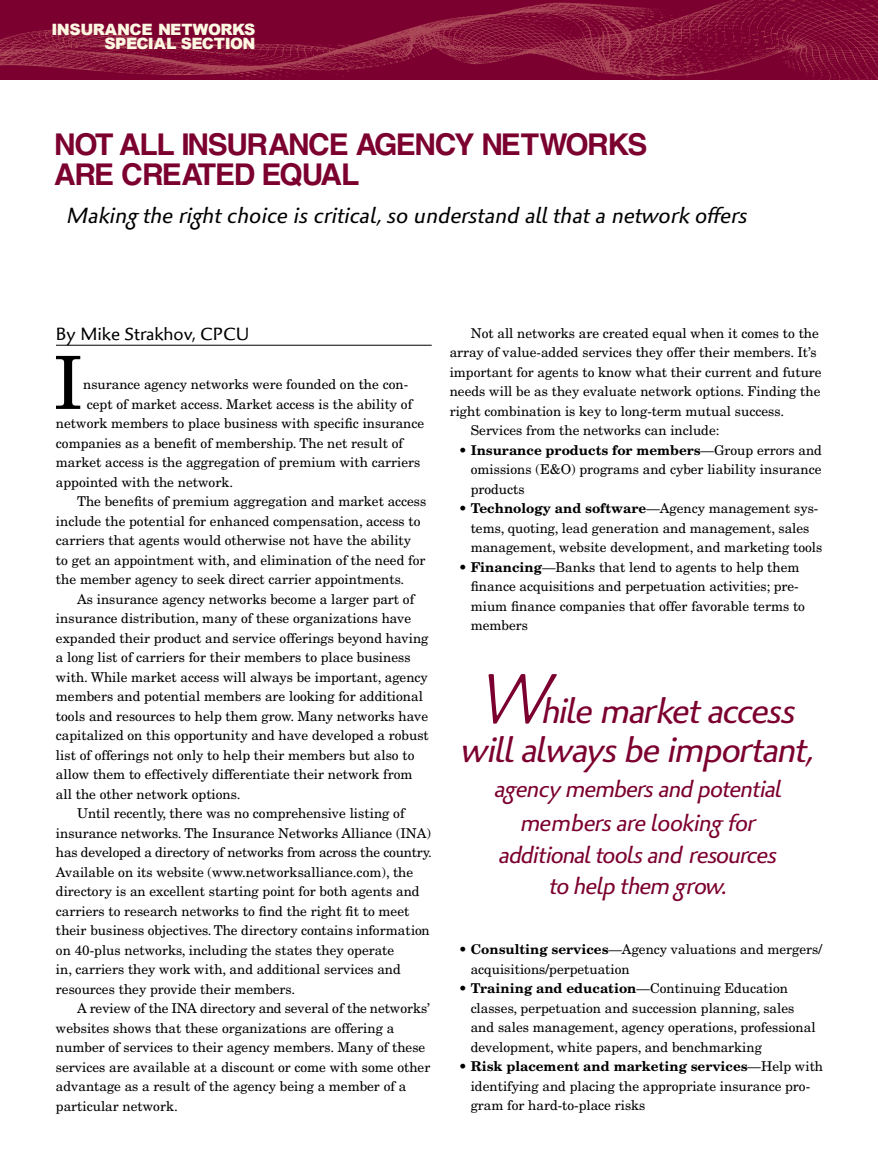
<style>
.page{position:relative;width:878px;height:1175px;background:#fff}
.page>*{position:absolute;margin:0;border:0;box-sizing:border-box;transform-origin:0 0}
.t1{font:73.35px "New Century Schlbk";color:#000}
.t2{font:italic 36px/39px "Palatino Sans Com";letter-spacing:-.045em;color:#7c002f;text-align:center}
.t3{font:700 30px/30px "Helvetica";letter-spacing:-.045em;color:#7c002f}
.t4{font:italic 24px/34.5px "Palatino Sans Com";letter-spacing:-.035em;color:#7c002f;text-align:center}
.t5{font:italic 22.5px "Palatino Sans Com";color:#000}
.t6{font:18px "Palatino Sans Com";color:#000}
.t7{font:900 15.6px/14.4px "Arial";letter-spacing:-.03em;color:#fdf8e1;text-align:right}
.t8{font:13.5px/19.5px "New Century Schlbk";color:#000}
.s1{font-weight:700}
.s2{font-weight:300;font-size:72px}
</style>
<div class="page">
<hr style="left:56px;top:345px;width:375px;height:1px;background:#000">
<img style="left:0;top:0;width:878px;height:80px">
<p class="t7" style="left:52px;top:22px;width:205px">INSURANCE NETWORKS<br>SPECIAL SECTION</p>
<h3 class="t3" style="left:54px;top:129px;width:595px">NOT ALL INSURANCE AGENCY NETWORKS<br>ARE CREATED EQUAL</h3>
<h3 class="t5" style="left:67px;top:202px;width:682px">Making the right choice is critical, so understand all that a network offers</h3>
<h3 class="t6" style="left:56px;top:323px;width:195px">By Mike Strakhov, CPCU</h3>
<h1 class="t1" style="left:53px;top:338px;width:31px">I</h1>
<p class="t8" style="left:83px;top:375px;width:326px">nsurance agency networks were founded on the con-</p>
<p class="t8" style="left:87px;top:394px;width:327px">cept of market access. Market access is the ability of</p>
<p class="t8" style="left:56px;top:414px;width:370px">network members to place business with specific insurance</p>
<p class="t8" style="left:56px;top:433px;width:348px">companies as a benefit of membership. The net result of</p>
<p class="t8" style="left:56px;top:453px;width:366px">market access is the aggregation of premium with carriers</p>
<p class="t8" style="left:56px;top:472px;width:179px">appointed with the network.</p>
<p class="t8" style="left:77px;top:492px;width:351px">The benefits of premium aggregation and market access</p>
<p class="t8" style="left:56px;top:511px;width:366px">include the potential for enhanced compensation, access to</p>
<p class="t8" style="left:56px;top:531px;width:356px">carriers that agents would otherwise not have the ability</p>
<p class="t8" style="left:56px;top:550px;width:371px">to get an appointment with, and elimination of the need for</p>
<p class="t8" style="left:56px;top:570px;width:350px">the member agency to seek direct carrier appointments.</p>
<p class="t8" style="left:77px;top:589px;width:339px">As insurance agency networks become a larger part of</p>
<p class="t8" style="left:56px;top:609px;width:357px">insurance distribution, many of these organizations have</p>
<p class="t8" style="left:56px;top:628px;width:374px">expanded their product and service offerings beyond having</p>
<p class="t8" style="left:56px;top:648px;width:356px">a long list of carriers for their members to place business</p>
<p class="t8" style="left:56px;top:667px;width:373px">with. While market access will always be important, agency</p>
<p class="t8" style="left:56px;top:687px;width:368px">members and potential members are looking for additional</p>
<p class="t8" style="left:56px;top:706px;width:373px">tools and resources to help them grow. Many networks have</p>
<p class="t8" style="left:56px;top:726px;width:374px">capitalized on this opportunity and have developed a robust</p>
<p class="t8" style="left:56px;top:745px;width:360px">list of offerings not only to help their members but also to</p>
<p class="t8" style="left:56px;top:765px;width:358px">allow them to effectively differentiate their network from</p>
<p class="t8" style="left:56px;top:784px;width:186px">all the other network options.</p>
<p class="t8" style="left:77px;top:804px;width:329px">Until recently, there was no comprehensive listing of</p>
<p class="t8" style="left:56px;top:823px;width:376px">insurance networks. The Insurance Networks Alliance (INA)</p>
<p class="t8" style="left:56px;top:843px;width:377px">has developed a directory of networks from across the country.</p>
<p class="t8" style="left:56px;top:862px;width:359px">Available on its website (www.networksalliance.com), the</p>
<p class="t8" style="left:56px;top:882px;width:365px">directory is an excellent starting point for both agents and</p>
<p class="t8" style="left:56px;top:901px;width:355px">carriers to research networks to find the right fit to meet</p>
<p class="t8" style="left:56px;top:920px;width:375px">their business objectives. The directory contains information</p>
<p class="t8" style="left:56px;top:940px;width:340px">on 40-plus networks, including the states they operate</p>
<p class="t8" style="left:56px;top:959px;width:346px">in, carriers they work with, and additional services and</p>
<p class="t8" style="left:56px;top:979px;width:241px">resources they provide their members.</p>
<p class="t8" style="left:77px;top:998px;width:354px">A review of the INA directory and several of the networks’</p>
<p class="t8" style="left:56px;top:1018px;width:340px">websites shows that these organizations are offering a</p>
<p class="t8" style="left:56px;top:1037px;width:371px">number of services to their agency members. Many of these</p>
<p class="t8" style="left:56px;top:1057px;width:376px">services are available at a discount or come with some other</p>
<p class="t8" style="left:56px;top:1076px;width:352px">advantage as a result of the agency being a member of a</p>
<p class="t8" style="left:56px;top:1096px;width:123px">particular network.</p>
<p class="t8" style="left:470px;top:323px;width:350px">Not all networks are created equal when it comes to the</p>
<p class="t8" style="left:449px;top:343px;width:368px">array of value-added services they offer their members. It’s</p>
<p class="t8" style="left:449px;top:362px;width:373px">important for agents to know what their current and future</p>
<p class="t8" style="left:449px;top:382px;width:372px">needs will be as they evaluate network options. Finding the</p>
<p class="t8" style="left:449px;top:401px;width:336px">right combination is key to long-term mutual success.</p>
<p class="t8" style="left:470px;top:421px;width:250px">Services from the networks can include:</p>
<p class="t8" style="left:470px;top:440px;width:353px;text-align:justify;text-indent:-12px"><span class="s1">• Insurance products for members</span>—Group errors and omissions (E&amp;O) programs and cyber liability insurance products</p>
<p class="t8" style="left:470px;top:499px;width:353px;text-indent:-12px"><span class="s1">• Technology and software</span>—Agency management sys&shy;tems, quoting, lead generation and management, sales management, website development, and marketing tools</p>
<p class="t8" style="left:470px;top:557px;width:336px;text-indent:-12px"><span class="s1">• Financing</span>—Banks that lend to agents to help them finance acquisitions and perpetuation activities; pre&shy;mium finance companies that offer favorable terms to members</p>
<h2 class="t2" style="left:461px;top:691px;width:355px"><span class="s2">W</span>hile market access will always be important,</h2>
<h3 class="t4" style="left:494px;top:771px;width:288px">agency members and potential members are looking for</h3>
<h3 class="t4" style="left:499px;top:839px;width:279px;line-height:31.5px">additional tools and resources to help them grow.</h3>
<p class="t8" style="left:470px;top:939px;width:353px;text-indent:-12px"><span class="s1">• Consulting services</span>—Agency valuations and mergers/ acquisitions/perpetuation</p>
<p class="t8" style="left:470px;top:978px;width:346px;text-indent:-12px"><span class="s1">• Training and education</span>—Continuing Education classes, perpetuation and succession planning, sales and sales management, agency operations, professional development, white papers, and benchmarking</p>
<p class="t8" style="left:470px;top:1056px;width:354px;text-indent:-12px"><span class="s1">• Risk placement and marketing services</span>—Help with identifying and placing the appropriate insurance pro&shy;gram for hard-to-place risks</p>
</div>
